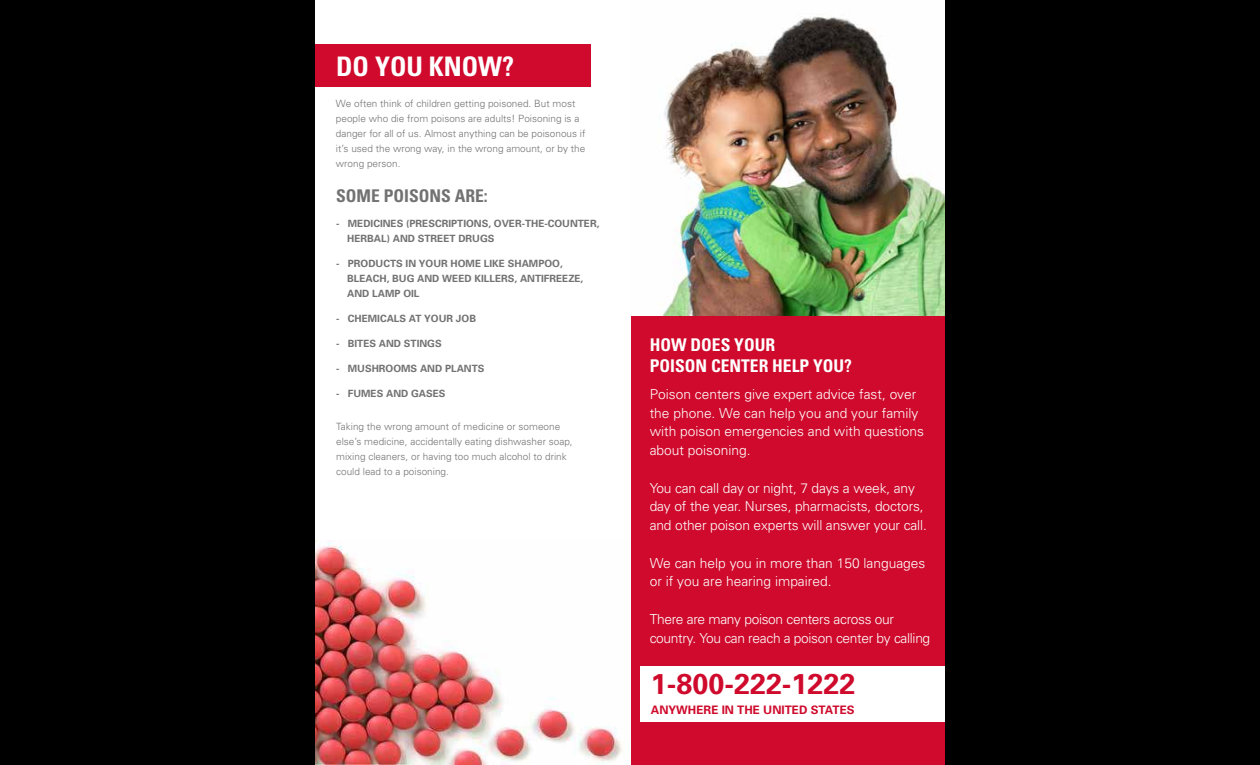
<style>
.page{position:relative;width:1260px;height:765px;background:#fff}
.page>*{position:absolute;margin:0;border:0;box-sizing:border-box;transform-origin:0 0}
.t1{font:700 28.75px "Univers";color:#cf0a2c}
.t2{font:700 condensed 26.88px "Univers";color:#fff}
.t3{font:700 condensed 17.5px/21px "Univers";color:#fff}
.t4{font:700 condensed 17.5px "Univers";color:#717271}
.t5{font:300 13.75px/18.8px "Univers";letter-spacing:-.01em;color:#fff}
.t6{font:700 11.75px "Univers";color:#cf0a2c}
.t7{font:300 10px/15px "Univers";color:#717271}
.t8{font:700 10px/15px "Univers";color:#717271}
</style>
<div class="page">
<div style="left:632px;top:316px;width:316px;height:449px;background:#cf0a2c"></div>
<img style="left:662px;top:16px;width:283px;height:300px">
<img style="left:315px;top:541px;width:307px;height:224px">
<div style="left:297px;top:44px;width:294px;height:43px;background:#cf0a2c"></div>
<div style="left:641px;top:666px;width:304px;height:56px;background:#fff"></div>
<div style="left:945px;top:0;width:315px;height:765px;background:#000"></div>
<div style="left:0;top:0;width:315px;height:765px;background:#000"></div>
<h2 class="t2" style="left:336px;top:51px;width:180px">DO YOU KNOW?</h2>
<p class="t7" style="left:336px;top:97px;width:251px">We often think of children getting poisoned. But most people who die from poisons are adults! Poisoning is a danger for all of us. Almost anything can be poisonous if it’s used the wrong way, in the wrong amount, or by the wrong person.</p>
<p class="t4" style="left:336px;top:185px;width:153px">SOME POISONS ARE:</p>
<p class="t8" style="left:347px;top:216px;width:254px;text-indent:-11px">- MEDICINES (PRESCRIPTIONS, OVER-THE-COUNTER,<br>HERBAL) AND STREET DRUGS</p>
<p class="t8" style="left:347px;top:256px;width:238px;text-indent:-11px">- PRODUCTS IN YOUR HOME LIKE SHAMPOO,<br>BLEACH, BUG AND WEED KILLERS, ANTIFREEZE,<br>AND LAMP OIL</p>
<p class="t8" style="left:336px;top:311px;width:141px">- CHEMICALS AT YOUR JOB</p>
<p class="t8" style="left:336px;top:336px;width:107px">- BITES AND STINGS</p>
<p class="t8" style="left:336px;top:361px;width:150px">- MUSHROOMS AND PLANTS</p>
<p class="t8" style="left:336px;top:386px;width:111px">- FUMES AND GASES</p>
<p class="t7" style="left:336px;top:420px;width:238px">Taking the wrong amount of medicine or someone else’s medicine, accidentally eating dishwasher soap, mixing cleaners, or having too much alcohol to drink could lead to a poisoning.</p>
<p class="t3" style="left:650px;top:334px;width:204px">HOW DOES YOUR<br>POISON CENTER HELP YOU?</p>
<p class="t5" style="left:650px;top:386px;width:276px">Poison centers give expert advice fast, over the phone. We can help you and your family with poison emergencies and with questions about poisoning.</p>
<p class="t5" style="left:650px;top:480px;width:279px">You can call day or night, 7 days a week, any day of the year. Nurses, pharmacists, doctors, and other poison experts will answer your call.</p>
<p class="t5" style="left:650px;top:555px;width:277px">We can help you in more than 150 languages or if you are hearing impaired.</p>
<p class="t5" style="left:650px;top:611px;width:282px">There are many poison centers across our country. You can reach a poison center by calling</p>
<h1 class="t1" style="left:651px;top:673px;width:206px">1-800-222-1222</h1>
<p class="t6" style="left:651px;top:705px;width:205px">ANYWHERE IN THE UNITED STATES</p>
</div>
